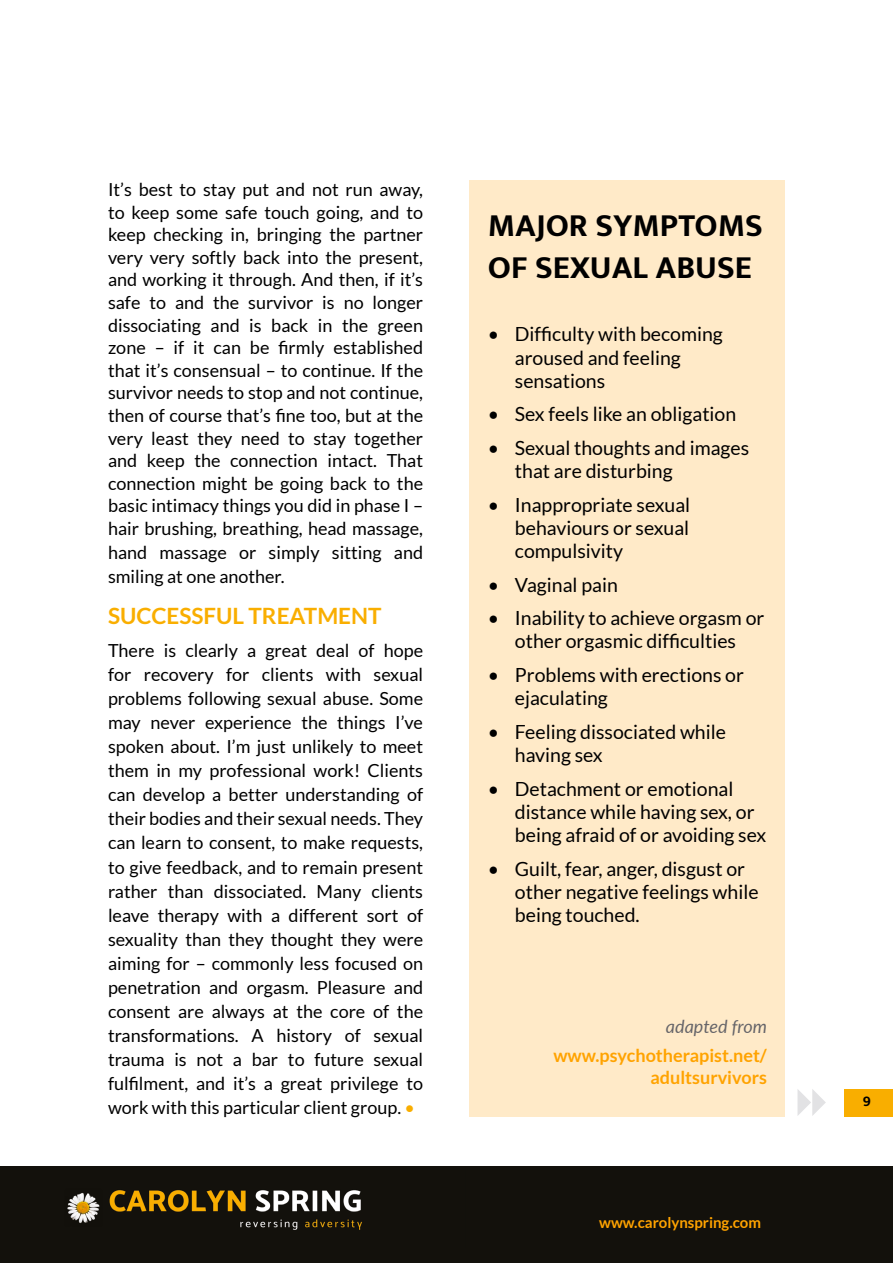
<style>
.page{position:relative;width:893px;height:1263px;background:#fff}
.page>*{position:absolute;margin:0;border:0;box-sizing:border-box;transform-origin:0 0}
.t1{font:700 33px/42px "Mukta";color:#000}
.t2{font:700 22.5px "Lato";color:#f9ae00}
.t3{font:19.5px/23.1px "Lato";color:#000}
.t4{font:18px/24.2px "Lato";color:#000;text-align:justify}
.t5{font:700 18px/21.6px "Lato";color:#ffa300;text-align:right}
.t6{font:italic 18px "Lato";color:#666569}
.t7{font:700 15px "Lato";color:#ffa300}
.t8{font:700 15px "Mukta";color:#000}
.s1{color:#f9ae00}
</style>
<div class="page">
<div style="left:0;top:1166px;width:893px;height:97px;background:#13110c"></div>
<img style="left:67px;top:1190px;width:295px;height:40px">
<svg style="left:797px;top:1089px;width:29px;height:27px"></svg>
<div style="left:844px;top:1089px;width:49px;height:27px;background:#f9ae00"></div>
<div style="left:470px;top:180px;width:315px;height:936px;background:#ffeac8"></div>
<p class="t4" style="left:108px;top:178px;width:317px;line-height:22.8px">It’s best to stay put and not run away, to keep some safe touch going, and to keep checking in, bringing the partner very very softly back into the present, and working it through. And then, if it’s safe to and the survivor is no longer dissociating and is back in the green zone – if it can be firmly established that it’s consensual – to continue. If the survivor needs to stop and not continue, then of course that’s fine too, but at the very least they need to stay together and keep the connection intact. That connection might be going back to the basic intimacy things you did in phase I – hair brushing, breathing, head massage, hand massage or simply sitting and smiling at one another.</p>
<p class="t2" style="left:108px;top:603px;width:275px">SUCCESSFUL TREATMENT</p>
<p class="t4" style="left:108px;top:638px;width:317px">There is clearly a great deal of hope for recovery for clients with sexual problems following sexual abuse. Some may never experience the things I’ve spoken about. I’m just unlikely to meet them in my professional work! Clients can develop a better understanding of their bodies and their sexual needs. They can learn to consent, to make requests, to give feedback, and to remain present rather than dissociated. Many clients leave therapy with a different sort of sexuality than they thought they were aiming for – commonly less focused on penetration and orgasm. Pleasure and consent are always at the core of the transformations. A history of sexual trauma is not a bar to future sexual fulfilment, and it’s a great privilege to work with this particular client group. <span class="s1">•</span></p>
<h1 class="t1" style="left:488px;top:203px;width:277px">MAJOR SYMPTOMS<br>OF SEXUAL ABUSE</h1>
<p class="t3" style="left:515px;top:323px;width:210px;text-indent:-27px">• Difficulty with becoming aroused and feeling sensations</p>
<p class="t3" style="left:488px;top:403px;width:250px">• Sex feels like an obligation</p>
<p class="t3" style="left:515px;top:436px;width:236px;text-indent:-27px">• Sexual thoughts and images that are disturbing</p>
<p class="t3" style="left:515px;top:493px;width:177px;text-align:justify;text-indent:-27px">• Inappropriate sexual behaviours or sexual compulsivity</p>
<p class="t3" style="left:488px;top:573px;width:131px">• Vaginal pain</p>
<p class="t3" style="left:488px;top:607px;width:278px;text-align:center">• Inability to achieve orgasm or other orgasmic difficulties</p>
<p class="t3" style="left:515px;top:663px;width:231px;text-indent:-27px">• Problems with erections or ejaculating</p>
<p class="t3" style="left:515px;top:720px;width:213px;text-indent:-27px">• Feeling dissociated while having sex</p>
<p class="t3" style="left:515px;top:777px;width:253px;text-indent:-27px">• Detachment or emotional distance while having sex, or being afraid of or avoiding sex</p>
<p class="t3" style="left:515px;top:857px;width:245px;text-indent:-27px">• Guilt, fear, anger, disgust or other negative feelings while being touched.</p>
<p class="t6" style="left:666px;top:1014px;width:102px">adapted from</p>
<p class="t5" style="left:553px;top:1044px;width:215px">www.psychotherapist.net/ adultsurvivors</p>
<p class="t7" style="left:599px;top:1214px;width:163px">www.carolynspring.com</p>
<p class="t8" style="left:863px;top:1092px;width:10px">9</p>
</div>
